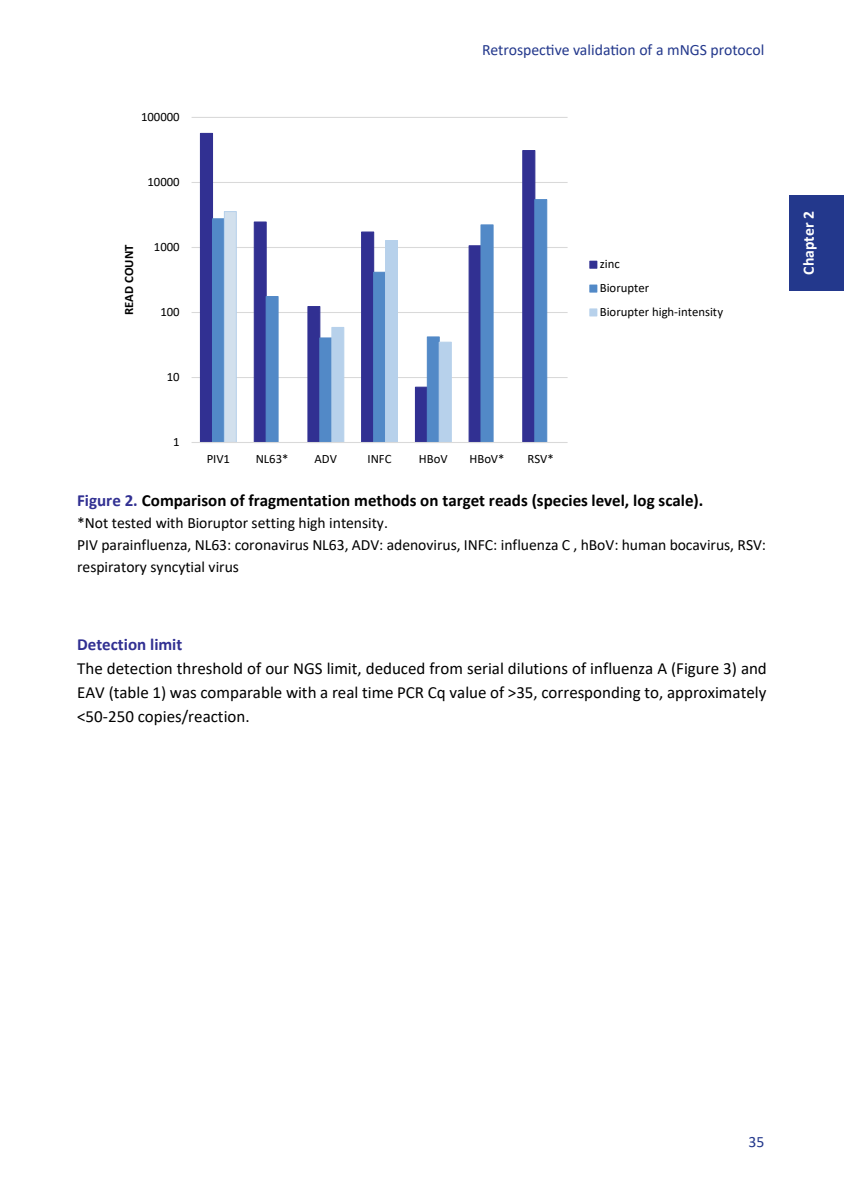
<style>
.page{position:relative;width:844px;height:1191px;background:#fff}
.page>*{position:absolute;margin:0;border:0;box-sizing:border-box;transform-origin:0 0}
.t1{font:16.97px/23.8px "Calibri";color:#000;text-align:justify}
.t2{font:700 16.97px "Calibri";color:#000}
.t3{font:700 16.97px "Calibri";color:#313092}
.t4{font:15.75px "Calibri";color:#23388c}
.t5{font:700 15.75px "Calibri";color:#fff}
.t6{font:15.58px/21.9px "Calibri";color:#000}
.t7{font:12.78px/23.8px "Calibri";color:#000}
.t8{font:700 12.78px "Calibri";color:#000}
.s1{color:#313092}
</style>
<div class="page">
<div style="left:789px;top:195px;width:54px;height:96px;background:#23388c"></div>
<hr style="left:191px;top:377px;width:376px;height:1px;background:#d9d9d9">
<hr style="left:191px;top:312px;width:376px;height:1px;background:#d9d9d9">
<hr style="left:191px;top:247px;width:376px;height:1px;background:#d9d9d9">
<hr style="left:191px;top:182px;width:376px;height:1px;background:#d9d9d9">
<hr style="left:191px;top:117px;width:376px;height:1px;background:#d9d9d9">
<svg style="left:199px;top:132px;width:336px;height:310px"></svg>
<svg style="left:211px;top:198px;width:336px;height:244px"></svg>
<div style="left:224px;top:211px;width:12px;height:231px;background:#d2e0ed"></div>
<div style="left:224px;top:211px;width:13px;height:232px;border:1px solid #b7d1eb"></div>
<svg style="left:331px;top:239px;width:121px;height:203px"></svg>
<hr style="left:191px;top:442px;width:376px;height:1px;background:#d9d9d9">
<div style="left:589px;top:261px;width:7px;height:7px;background:#313092"></div>
<div style="left:589px;top:261px;width:8px;height:8px;border:1px solid #313092"></div>
<div style="left:589px;top:285px;width:7px;height:7px;background:#5289c7"></div>
<div style="left:589px;top:284px;width:8px;height:9px;border:1px solid #5289c7"></div>
<div style="left:589px;top:309px;width:7px;height:7px;background:#b7d1eb"></div>
<div style="left:589px;top:308px;width:8px;height:8px;border:1px solid #b7d1eb"></div>
<p class="t7" style="left:141px;top:104px;width:40px">100000</p>
<p class="t7" style="left:147px;top:169px;width:34px">10000</p>
<p class="t8" style="left:120px;top:315px;width:72px;rotate:-90deg">READ COUNT</p>
<p class="t7" style="left:154px;top:234px;width:27px">1000</p>
<p class="t7" style="left:160px;top:299px;width:21px">100</p>
<p class="t7" style="left:167px;top:364px;width:14px">10</p>
<p class="t7" style="left:173px;top:429px;width:8px">1</p>
<p class="t4" style="left:482px;top:38px;width:283px">Retrospective validation of a mNGS protocol</p>
<p class="t7" style="left:599px;top:252px;width:125px">zinc<br>Biorupter<br>Biorupter high-intensity</p>
<p class="t7" style="left:207px;top:446px;width:25px">PIV1</p>
<p class="t7" style="left:256px;top:446px;width:34px">NL63*</p>
<p class="t7" style="left:314px;top:446px;width:24px">ADV</p>
<p class="t7" style="left:367px;top:446px;width:26px">INFC</p>
<p class="t7" style="left:419px;top:446px;width:30px">HBoV</p>
<p class="t7" style="left:469px;top:446px;width:37px">HBoV*</p>
<p class="t7" style="left:527px;top:446px;width:28px">RSV*</p>
<p class="t2" style="left:77px;top:488px;width:627px"><span class="s1">Figure 2.</span> Comparison of fragmentation methods on target reads (species level, log scale).</p>
<p class="t6" style="left:77px;top:512px;width:690px">*Not tested with Bioruptor setting high intensity.<br>PIV parainfluenza, NL63: coronavirus NL63, ADV: adenovirus, INFC: influenza C , hBoV: human bocavirus, RSV: respiratory syncytial virus</p>
<p class="t3" style="left:77px;top:632px;width:107px">Detection limit</p>
<p class="t1" style="left:77px;top:656px;width:691px">The detection threshold of our NGS limit, deduced from serial dilutions of influenza A (Figure 3) and EAV (table 1) was comparable with a real time PCR Cq value of &gt;35, corresponding to, approximately &lt;50-250 copies/reaction.</p>
<p class="t5" style="left:797px;top:274px;width:65px;rotate:-90deg">Chapter 2</p>
<p class="t4" style="left:748px;top:1131px;width:17px">35</p>
</div>
